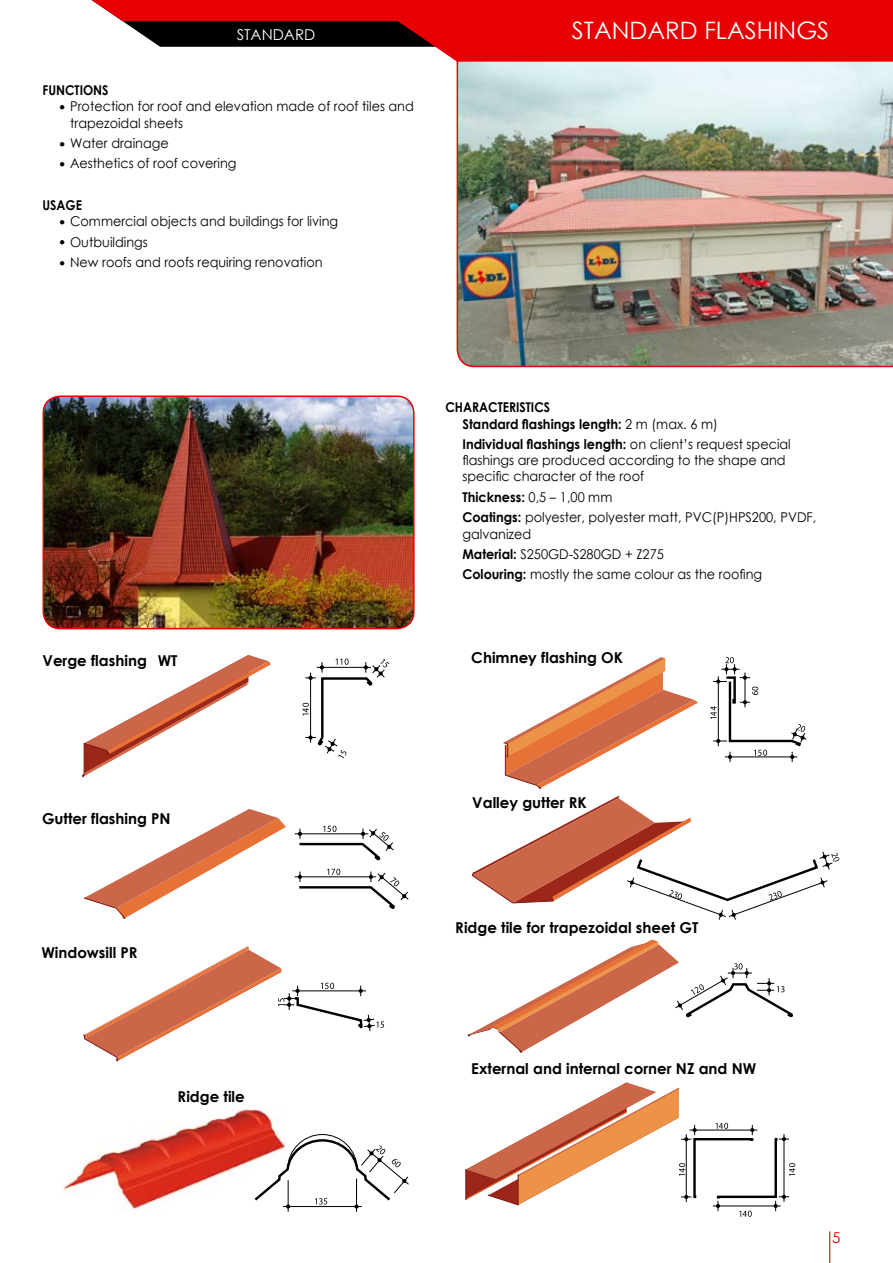
<style>
.page{position:relative;width:893px;height:1263px;background:#fff}
.page>*{position:absolute;margin:0;border:0;box-sizing:border-box;transform-origin:0 0}
.t1{font:24px "Century Gothic";color:#fff}
.t2{font:700 15px "Century Gothic";color:#000}
.t3{font:15px "Century Gothic";color:#fff}
.t4{font:13.5px/16.2px "Century Gothic";color:#000;scale:.95 1}
.t5{font:700 13.5px/16.2px "Century Gothic";color:#000;scale:.9 1}
.s1{font-weight:400}
.s2{font-weight:700}
</style>
<div class="page">
<img style="left:43px;top:396px;width:371px;height:233px;border-radius:17px">
<div style="left:43px;top:395px;width:372px;height:234px;border:2px solid #e60004;border-radius:17px"></div>
<svg style="left:82px;top:655px;width:189px;height:122px"></svg>
<svg style="left:303px;top:658px;width:86px;height:100px"></svg>
<svg style="left:84px;top:809px;width:202px;height:110px"></svg>
<hr style="left:295px;top:876px;width:81px;height:1px;background:#000">
<hr style="left:295px;top:833px;width:73px;height:1px;background:#000">
<svg style="left:297px;top:826px;width:112px;height:83px"></svg>
<svg style="left:83px;top:946px;width:301px;height:115px"></svg>
<img style="left:62px;top:1108px;width:215px;height:102px">
<svg style="left:252px;top:1133px;width:157px;height:79px"></svg>
<svg style="left:503px;top:657px;width:195px;height:132px"></svg>
<svg style="left:710px;top:657px;width:97px;height:106px"></svg>
<svg style="left:472px;top:795px;width:367px;height:125px"></svg>
<svg style="left:468px;top:940px;width:326px;height:113px"></svg>
<svg style="left:466px;top:1082px;width:329px;height:135px"></svg>
<img style="left:457px;top:62px;width:436px;height:305px">
<hr style="left:829px;top:1231px;width:1px;height:32px;background:#e60004">
<svg style="left:91px;top:0;width:802px;height:62px;background:#c92427"></svg>
<div style="left:147px;top:649px;width:7px;height:30px;background:#fff"></div>
<p class="t3" style="left:237px;top:24px;width:11px">standard</p>
<p class="t5" style="left:43px;top:82px;width:16px">Functions</p>
<p class="t4" style="left:70px;top:98px;width:363px;text-indent:-11px">● Protection for roof and elevation made of roof tiles and trapezoidal sheets</p>
<p class="t4" style="left:60px;top:135px;width:117px">● Water drainage</p>
<p class="t4" style="left:60px;top:155px;width:188px">● Aesthetics of roof covering</p>
<p class="t5" style="left:43px;top:197px;width:36px">Usage</p>
<p class="t4" style="left:60px;top:213px;width:295px">● Commercial objects and buildings for living</p>
<p class="t4" style="left:60px;top:234px;width:95px">● Outbuildings</p>
<p class="t4" style="left:60px;top:254px;width:279px">● New roofs and roofs requiring renovation</p>
<h1 class="t1" style="left:572px;top:14px;width:259px">STANDARD FLASHINGS</h1>
<p class="t2" style="left:43px;top:649px;width:137px">Verge flashings WT</p>
<p class="t2" style="left:42px;top:807px;width:130px">Gutter flashing PN</p>
<p class="t2" style="left:41px;top:941px;width:98px">Windowsill PR</p>
<p class="t2" style="left:178px;top:1085px;width:69px">Ridge tile</p>
<p class="t5" style="left:462px;top:399px;width:285px;text-indent:-17px">Characteristics<br>Standard flashings length: <span class="s1">2 m (max. 6 m)</span></p>
<p class="t4" style="left:462px;top:436px;width:347px"><span class="s2">Individual flashings length:</span> on client’s request special flashings are produced according to the shape and specific character of the roof</p>
<p class="t4" style="left:462px;top:487px;width:374px;line-height:20.4px"><span class="s2">Thickness:</span> 0,5 – 1,00 mm<br><span class="s2">Coatings:</span> polyester, polyester matt, PVC(P)HPS200, PVDF,</p>
<p class="t4" style="left:462px;top:523px;width:317px;line-height:20.4px">galvanized<br><span class="s2">Material:</span> S250GD-S280GD + Z275<br><span class="s2">Colouring:</span> mostly the same colour as the roofing</p>
<p class="t2" style="left:471px;top:646px;width:153px">Chimney flashing OK</p>
<p class="t2" style="left:472px;top:792px;width:116px">Valley gutter RK</p>
<p class="t2" style="left:455px;top:916px;width:245px">Ridge tile for trapezoidal sheet GT</p>
<p class="t2" style="left:471px;top:1057px;width:286px">External and internal corner NZ and NW</p>
</div>
